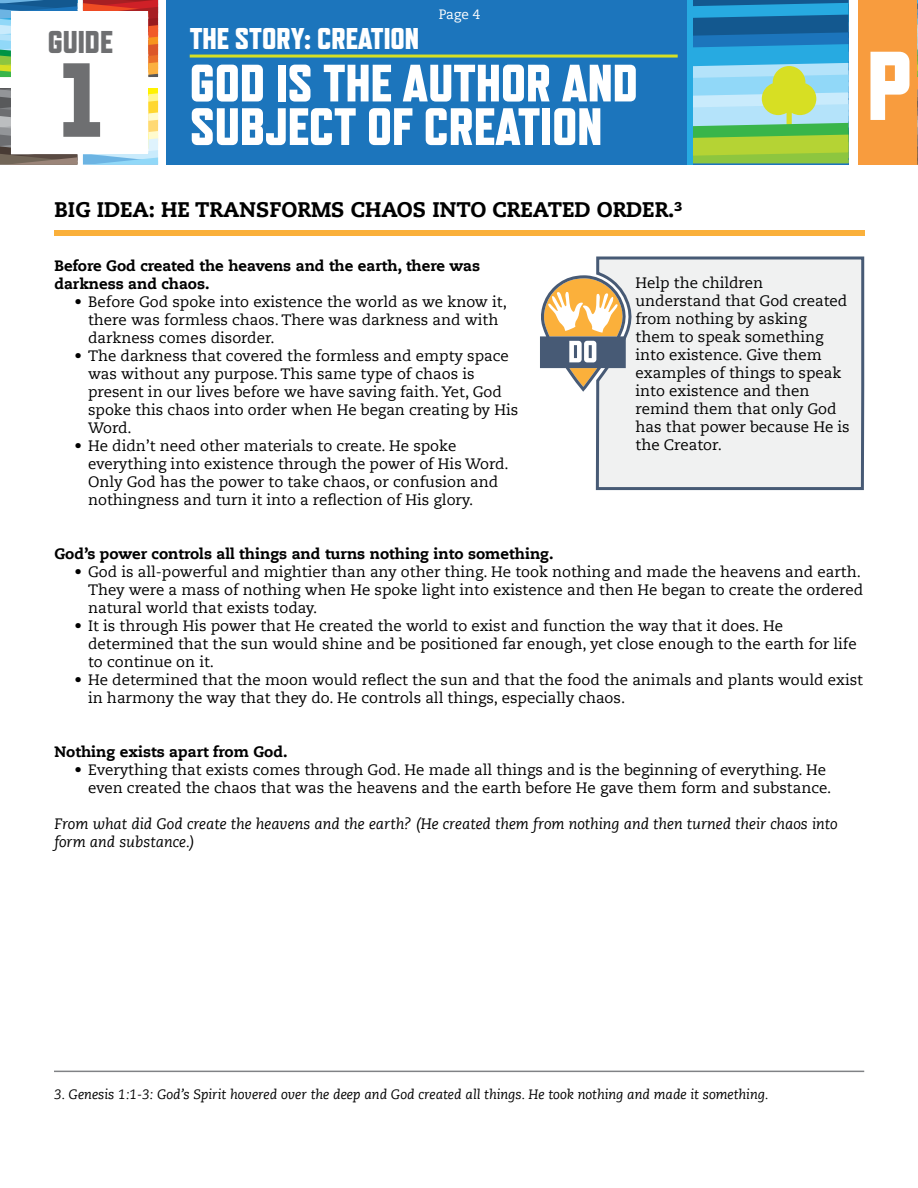
<style>
.page{position:relative;width:918px;height:1188px;background:#fff}
.page>*{position:absolute;margin:0;border:0;box-sizing:border-box;transform-origin:0 0}
.t1{font:800 105px "Refrigerator Deluxe";color:#6e6f71}
.t2{font:800 97.5px "Refrigerator Deluxe";color:#fff}
.t3{font:800 52.5px/43.5px "Refrigerator Deluxe";color:#fff}
.t4{font:800 31.5px "Refrigerator Deluxe";color:#6e6f71}
.t5{font:800 30px "Refrigerator Deluxe";color:#fff}
.t6{font:800 21px "Caecilia LT Std";color:#000}
.t7{font:15px/18px "Caecilia LT Std";color:#000}
.t8{font:800 15px/18px "Caecilia LT Std";color:#000}
.t9{font:italic 15px/18px "Caecilia LT Std";color:#000}
.t10{font:italic 13.5px "Caecilia LT Std";color:#000}
.t11{font:13.5px "Caecilia LT Std";color:#fff}
</style>
<div class="page">
<div style="left:167px;top:0;width:682px;height:164px;background:#1c75bc"></div>
<svg style="left:693px;top:0;width:156px;height:163px;background:#6eb5a4"></svg>
<div style="left:688px;top:0;width:5px;height:164px;background:#27aae1"></div>
<hr style="left:190px;top:55px;width:488px;height:3px;background:#d7df23">
<div style="left:858px;top:0;width:60px;height:164px;background:#f89c3e"></div>
<svg style="left:83px;top:0;width:75px;height:78px"></svg>
<svg style="left:0;top:0;width:77px;height:77px"></svg>
<svg style="left:83px;top:89px;width:75px;height:76px"></svg>
<svg style="left:0;top:89px;width:77px;height:76px"></svg>
<svg style="left:917px;top:0;width:1px;height:77px"></svg>
<svg style="left:917px;top:89px;width:1px;height:76px"></svg>
<div style="left:54px;top:231px;width:810px;height:5px;background:#fab03b"></div>
<hr style="left:54px;top:1071px;width:810px;height:1px;background:#808285">
<div style="left:595px;top:256px;width:270px;height:235px;background:#f0f1f1"></div>
<svg style="left:540px;top:275px;width:86px;height:117px"></svg>
<p class="t11" style="left:439px;top:7px;width:43px">Page 4</p>
<h3 class="t4" style="left:48px;top:24px;width:67px">GUIDE</h3>
<h3 class="t5" style="left:190px;top:21px;width:231px">THE STORY: CREATION</h3>
<h3 class="t3" style="left:190px;top:61px;width:450px">GOD IS THE AUTHOR AND<br>SUBJECT OF CREATION</h3>
<h1 class="t1" style="left:60px;top:38px;width:42px">1</h1>
<h3 class="t6" style="left:54px;top:197px;width:630px">BIG IDEA: HE TRANSFORMS CHAOS INTO CREATED ORDER.³</h3>
<h2 class="t2" style="left:867px;top:28px;width:47px">P</h2>
<p class="t8" style="left:54px;top:257px;width:427px">Before God created the heavens and the earth, there was darkness and chaos.</p>
<p class="t7" style="left:88px;top:293px;width:420px;text-indent:-14px">• Before God spoke into existence the world as we know it, there was formless chaos. There was darkness and with darkness comes disorder.</p>
<p class="t7" style="left:88px;top:347px;width:432px;text-indent:-14px">• The darkness that covered the formless and empty space was without any purpose. This same type of chaos is present in our lives before we have saving faith. Yet, God spoke this chaos into order when He began creating by His Word.</p>
<p class="t7" style="left:88px;top:437px;width:422px;text-indent:-14px">• He didn’t need other materials to create. He spoke everything into existence through the power of His Word.<br>Only God has the power to take chaos, or confusion and nothingness and turn it into a reflection of His glory.</p>
<p class="t8" style="left:54px;top:545px;width:501px">God’s power controls all things and turns nothing into something.</p>
<p class="t7" style="left:88px;top:563px;width:777px;text-indent:-14px">• God is all-powerful and mightier than any other thing. He took nothing and made the heavens and earth.<br>They were a mass of nothing when He spoke light into existence and then He began to create the ordered natural world that exists today.</p>
<p class="t7" style="left:88px;top:617px;width:770px;text-indent:-14px">• It is through His power that He created the world to exist and function the way that it does. He determined that the sun would shine and be positioned far enough, yet close enough to the earth for life to continue on it.</p>
<p class="t7" style="left:88px;top:671px;width:777px;text-indent:-14px">• He determined that the moon would reflect the sun and that the food the animals and plants would exist in harmony the way that they do. He controls all things, especially chaos.</p>
<p class="t8" style="left:54px;top:743px;width:235px">Nothing exists apart from God.</p>
<p class="t7" style="left:88px;top:761px;width:745px;text-indent:-14px">• Everything that exists comes through God. He made all things and is the beginning of everything. He even created the chaos that was the heavens and the earth before He gave them form and substance.</p>
<p class="t9" style="left:54px;top:815px;width:785px">From what did God create the heavens and the earth? (He created them from nothing and then turned their chaos into form and substance.)</p>
<p class="t7" style="left:636px;top:274px;width:216px">Help the children understand that God created from nothing by asking<br>them to speak something into existence. Give them examples of things to speak into existence and then remind them that only God has that power because He is the Creator.</p>
<p class="t10" style="left:54px;top:1087px;width:716px">3. Genesis 1:1-3: God’s Spirit hovered over the deep and God created all things. He took nothing and made it something.</p>
</div>
